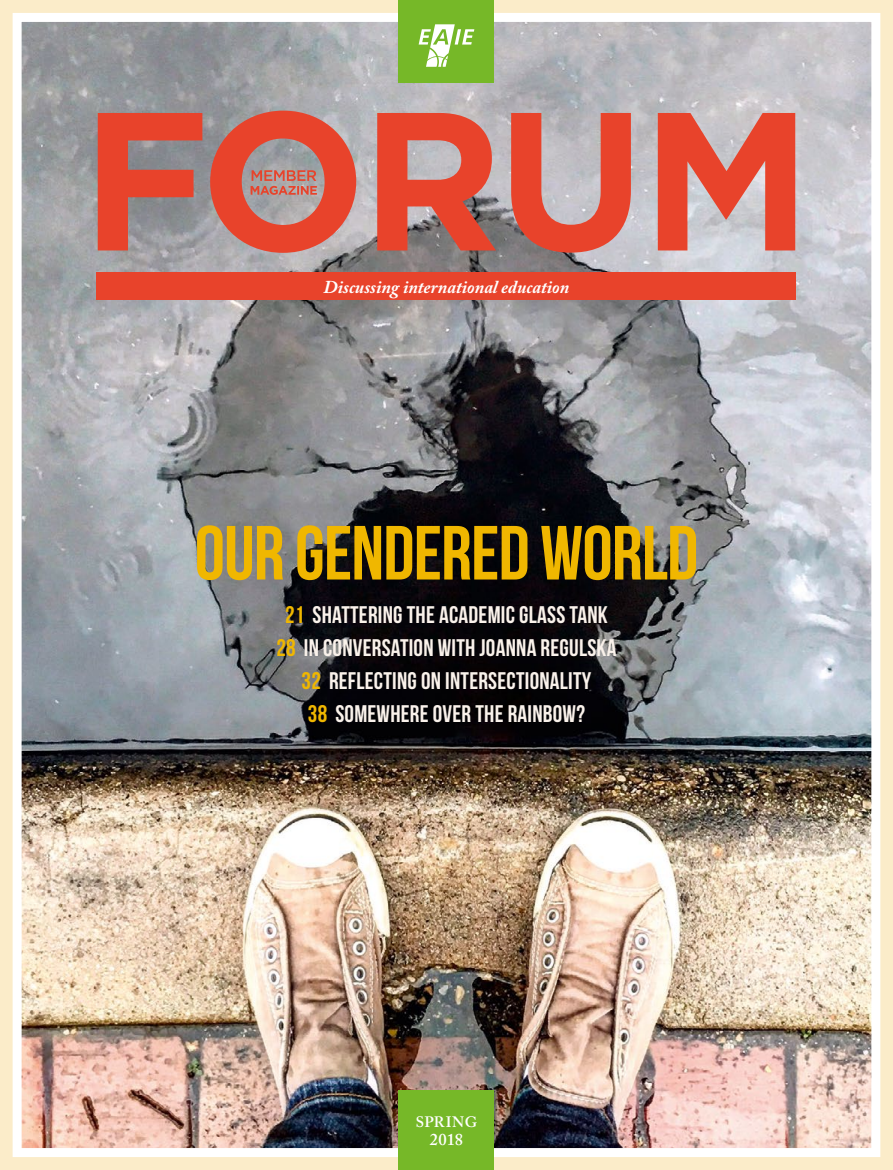
<style>
.page{position:relative;width:893px;height:1170px;background:#fff}
.page>*{position:absolute;margin:0;border:0;box-sizing:border-box;transform-origin:0 0}
.t1{font:700 76.5px "Bebas Neue";letter-spacing:-.01em;color:#f0b700}
.t2{font:24px/33px "Bebas Neue";letter-spacing:.01em;color:#faf2eb;text-align:center}
.t3{font:italic 700 18px "Adobe Caslon Pro";color:#fff}
.t4{font:600 16.5px "Adobe Caslon Pro";color:#fff}
.t5{font:600 15px "Adobe Caslon Pro";letter-spacing:.025em;color:#fff}
.s1{color:#f0b700}
</style>
<div class="page">
<div style="left:0;top:0;width:893px;height:1169px;background:#fbecc9"></div>
<img style="left:23px;top:23px;width:847px;height:1123px">
<div style="left:13px;top:13px;width:867px;height:1143px;border:9px solid #fff"></div>
<div style="left:399px;top:0;width:95px;height:83px;background:#76b828"></div>
<svg style="left:419px;top:24px;width:55px;height:43px"></svg>
<div style="left:399px;top:1090px;width:95px;height:79px;background:#76b828"></div>
<svg style="left:98px;top:111px;width:697px;height:142px;background:#cc776d"></svg>
<div style="left:97px;top:273px;width:699px;height:27px;background:#e8432b"></div>
<svg style="left:251px;top:170px;width:66px;height:25px;background:#bf8178"></svg>
<p class="t3" style="left:324px;top:276px;width:247px">Discussing international education</p>
<h1 class="t1" style="left:195px;top:511px;width:505px">OUR GENDERED WORLD</h1>
<p class="t2" style="left:276px;top:597px;width:342px"><span class="s1">21</span> SHATTERING THE ACADEMIC GLASS TANK <span class="s1">28</span> IN CONVERSATION WITH JOANNA REGULSKA <span class="s1">32</span> REFLECTING ON INTERSECTIONALITY<br><span class="s1">38</span> SOMEWHERE OVER THE RAINBOW?</p>
<p class="t5" style="left:416px;top:1113px;width:63px">SPRING</p>
<p class="t4" style="left:430px;top:1129px;width:35px">2018</p>
</div>
